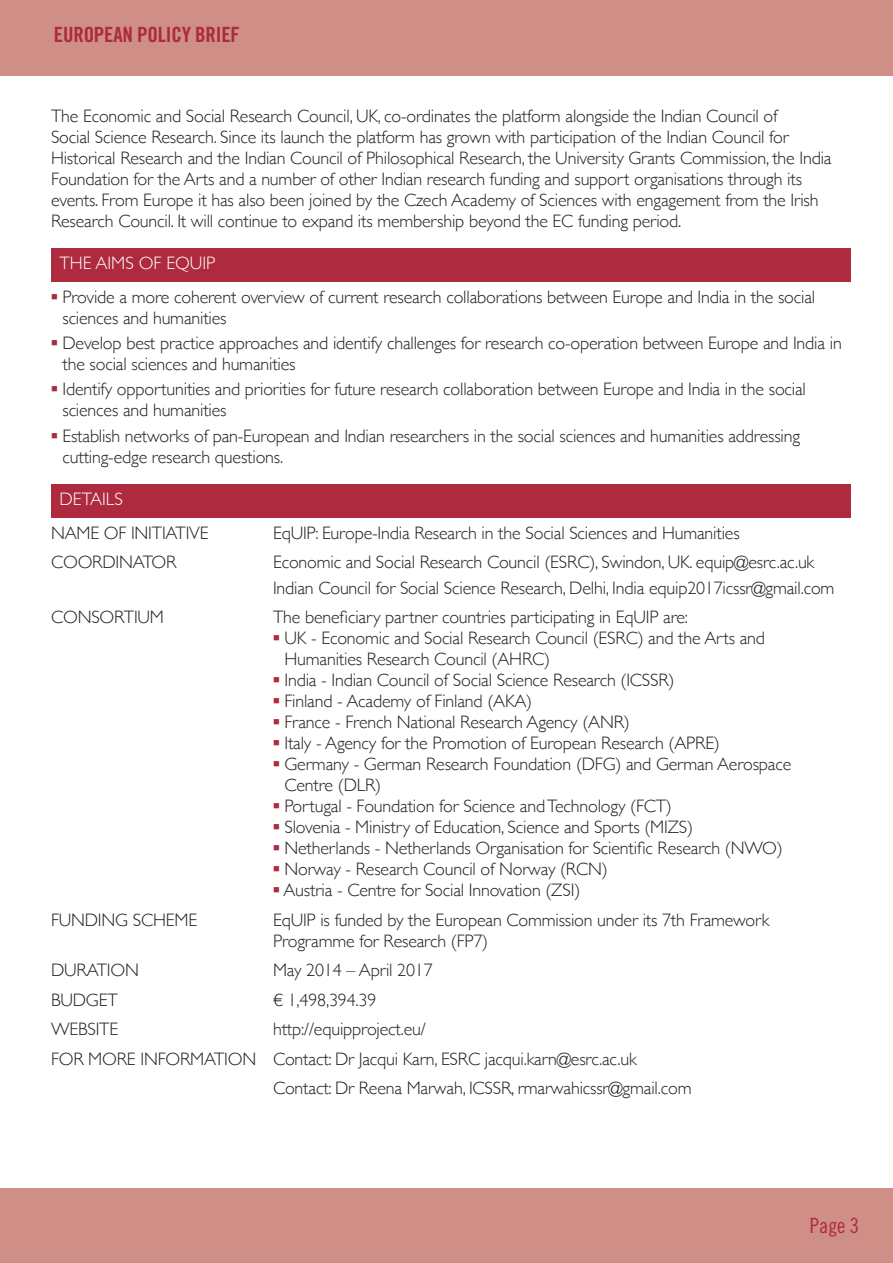
<style>
.page{position:relative;width:893px;height:1263px;background:#fff}
.page>*{position:absolute;margin:0;border:0;box-sizing:border-box;transform-origin:0 0}
.t1{font:21px "Trade Gothic LT Std Bd Cn 20";letter-spacing:-.01em;color:#ad2a3f}
.t2{font:21px "Trade Gothic LT Std Cn 18";color:#ad2a3f}
.Text{font:300 18px/21px "Gill Sans";letter-spacing:-.01em;color:#231f20}
.Heading{font:300 18px "Gill Sans";color:#fff}
</style>
<div class="page">
<div style="left:51px;top:248px;width:799px;height:34px;background:#ad2a3f"></div>
<div style="left:51px;top:484px;width:799px;height:34px;background:#ad2a3f"></div>
<div style="left:0;top:0;width:893px;height:75px;background:#cf8e86"></div>
<div style="left:0;top:1189px;width:893px;height:74px;background:#cf8e86"></div>
<p class="t1" style="left:54px;top:21px;width:187px">EUROPEAN POLICY BRIEF</p>
<p class="Text" style="left:51px;top:105px;width:782px">The Economic and Social Research Council, UK, co-ordinates the platform alongside the Indian Council of<br>Social Science Research. Since its launch the platform has grown with participation of the Indian Council for Historical Research and the Indian Council of Philosophical Research, the University Grants Commission, the India Foundation for the Arts and a number of other Indian research funding and support organisations through its events. From Europe it has also been joined by the Czech Academy of Sciences with engagement from the Irish Research Council. It will continue to expand its membership beyond the EC funding period.</p>
<p class="Heading" style="left:60px;top:249px;width:157px">THE AIMS OF EQUIP</p>
<p class="Text" style="left:62px;top:286px;width:754px;text-indent:-11px"><sup>■</sup> Provide a more coherent overview of current research collaborations between Europe and India in the social sciences and humanities</p>
<p class="Text" style="left:62px;top:332px;width:781px;text-indent:-11px"><sup>■</sup> Develop best practice approaches and identify challenges for research co-operation between Europe and India in the social sciences and humanities</p>
<p class="Text" style="left:62px;top:378px;width:745px;text-indent:-11px"><sup>■</sup> Identify opportunities and priorities for future research collaboration between Europe and India in the social sciences and humanities</p>
<p class="Text" style="left:62px;top:424px;width:739px;text-indent:-11px"><sup>■</sup> Establish networks of pan-European and Indian researchers in the social sciences and humanities addressing cutting-edge research questions.</p>
<p class="Heading" style="left:60px;top:485px;width:65px">DETAILS</p>
<p class="Text" style="left:51px;top:521px;width:159px">NAME OF INITIATIVE</p>
<p class="Text" style="left:273px;top:521px;width:468px">EqUIP: Europe-India Research in the Social Sciences and Humanities</p>
<p class="Text" style="left:51px;top:551px;width:127px">COORDINATOR</p>
<p class="Text" style="left:273px;top:551px;width:543px">Economic and Social Research Council (ESRC), Swindon, UK. equip@esrc.ac.uk</p>
<p class="Text" style="left:273px;top:576px;width:563px">Indian Council for Social Science Research, Delhi, India equip2017icssr@gmail.com</p>
<p class="Text" style="left:51px;top:606px;width:114px">CONSORTIUM</p>
<p class="Text" style="left:273px;top:606px;width:417px">The beneficiary partner countries participating in EqUIP are:</p>
<p class="Text" style="left:284px;top:627px;width:482px;text-indent:-11px"><sup>■</sup> UK - Economic and Social Research Council (ESRC) and the Arts and<br>Humanities Research Council (AHRC)</p>
<p class="Text" style="left:273px;top:669px;width:403px"><sup>■</sup> India - Indian Council of Social Science Research (ICSSR)</p>
<p class="Text" style="left:273px;top:690px;width:261px"><sup>■</sup> Finland - Academy of Finland (AKA)</p>
<p class="Text" style="left:273px;top:711px;width:358px"><sup>■</sup> France - French National Research Agency (ANR)</p>
<p class="Text" style="left:273px;top:732px;width:448px"><sup>■</sup> Italy - Agency for the Promotion of European Research (APRE)</p>
<p class="Text" style="left:284px;top:753px;width:508px;text-indent:-11px"><sup>■</sup> Germany - German Research Foundation (DFG) and German Aerospace<br>Centre (DLR)</p>
<p class="Text" style="left:273px;top:795px;width:400px"><sup>■</sup> Portugal - Foundation for Science and Technology (FCT)</p>
<p class="Text" style="left:273px;top:816px;width:422px"><sup>■</sup> Slovenia - Ministry of Education, Science and Sports (MIZS)</p>
<p class="Text" style="left:273px;top:837px;width:511px"><sup>■</sup> Netherlands - Netherlands Organisation for Scientific Research (NWO)</p>
<p class="Text" style="left:273px;top:858px;width:336px"><sup>■</sup> Norway - Research Council of Norway (RCN)</p>
<p class="Text" style="left:273px;top:879px;width:309px"><sup>■</sup> Austria - Centre for Social Innovation (ZSI)</p>
<p class="Text" style="left:51px;top:908px;width:148px">FUNDING SCHEME</p>
<p class="Text" style="left:273px;top:908px;width:498px">EqUIP is funded by the European Commission under its 7th Framework<br>Programme for Research (FP7)</p>
<p class="Text" style="left:51px;top:959px;width:89px">DURATION</p>
<p class="Text" style="left:273px;top:959px;width:161px">May 2014 – April 2017</p>
<p class="Text" style="left:51px;top:988px;width:68px">BUDGET</p>
<p class="Text" style="left:273px;top:988px;width:105px">€ 1,498,394.39</p>
<p class="Text" style="left:51px;top:1018px;width:69px">WEBSITE</p>
<p class="Text" style="left:273px;top:1018px;width:154px">http://equipproject.eu/</p>
<p class="Text" style="left:51px;top:1047px;width:587px">FOR MORE INFORMATION Contact: Dr Jacqui Karn, ESRC jacqui.karn@esrc.ac.uk</p>
<p class="Text" style="left:273px;top:1077px;width:420px">Contact: Dr Reena Marwah, ICSSR, rmarwahicssr@gmail.com</p>
<p class="t2" style="left:810px;top:1212px;width:51px">Page 3</p>
</div>
